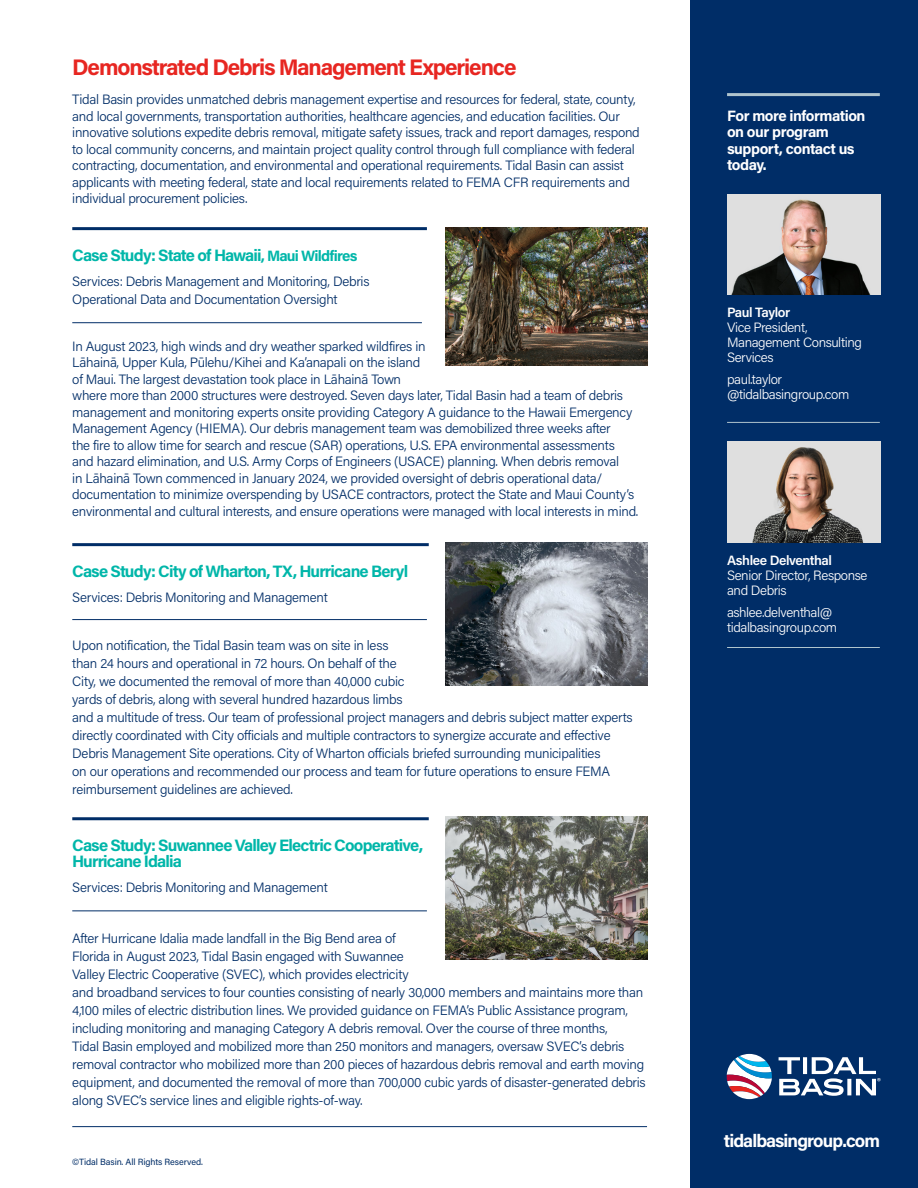
<style>
.page{position:relative;width:918px;height:1188px;background:#fff}
.page>*{position:absolute;margin:0;border:0;box-sizing:border-box;transform-origin:0 0}
.t1{font:700 22.5px "Acumin Pro";letter-spacing:-.05em;color:#e72621}
.t2{font:700 18px "Acumin Pro";letter-spacing:-.05em;color:#fff}
.t3{font:700 16.5px/16.5px "Acumin Pro";letter-spacing:-.05em;color:#00b6a9}
.t4{font:700 15px/16.5px "Acumin Pro";letter-spacing:-.03em;color:#fff}
.t5{font:300 13.5px/18px "Acumin Pro";letter-spacing:-.02em;color:#002d67}
.t6{font:300 13.5px/15px "Acumin Pro";letter-spacing:-.03em;color:#fff}
.t7{font:600 13.5px "Acumin Pro";letter-spacing:-.03em;color:#fff}
.t8{font:10.05px "Acumin Pro";color:#fff}
.t9{font:9px "Acumin Pro";letter-spacing:-.01em;color:#002d67}
.s1{font-size:15px}
</style>
<div class="page">
<div style="left:691px;top:0;width:227px;height:1188px;background:#002d67"></div>
<svg style="left:779px;top:1057px;width:97px;height:39px"></svg>
<svg style="left:727px;top:1054px;width:45px;height:45px"></svg>
<hr style="left:727px;top:422px;width:153px;height:1px;background:#b0c4cd">
<hr style="left:727px;top:647px;width:153px;height:1px;background:#b0c4cd">
<hr style="left:727px;top:93px;width:153px;height:3px;background:#b0c4cd">
<img style="left:727px;top:194px;width:153px;height:101px">
<img style="left:727px;top:442px;width:153px;height:100px">
<img style="left:446px;top:542px;width:201px;height:144px">
<img style="left:446px;top:816px;width:201px;height:144px">
<hr style="left:72px;top:227px;width:355px;height:3px;background:#002d67">
<hr style="left:72px;top:543px;width:357px;height:3px;background:#002d67">
<hr style="left:72px;top:817px;width:357px;height:3px;background:#002d67">
<hr style="left:72px;top:322px;width:350px;height:1px;background:#002d67">
<hr style="left:72px;top:619px;width:355px;height:1px;background:#002d67">
<hr style="left:72px;top:911px;width:355px;height:1px;background:#002d67">
<hr style="left:72px;top:1126px;width:575px;height:1px;background:#002d67">
<img style="left:446px;top:227px;width:201px;height:138px">
<h1 class="t1" style="left:72px;top:51px;width:446px">Demonstrated Debris Management Experience</h1>
<p class="t5" style="left:72px;top:91px;width:569px;line-height:16.5px">Tidal Basin provides unmatched debris management expertise and resources for federal, state, county, and local governments, transportation authorities, healthcare agencies, and education facilities. Our innovative solutions expedite debris removal, mitigate safety issues, track and report damages, respond to local community concerns, and maintain project quality control through full compliance with federal contracting, documentation, and environmental and operational requirements. Tidal Basin can assist applicants with meeting federal, state and local requirements related to FEMA CFR requirements and individual procurement policies.</p>
<p class="t3" style="left:72px;top:246px;width:287px">Case Study: State of Hawaii<span class="s1">, Maui Wildfires</span></p>
<p class="t5" style="left:72px;top:271px;width:299px">Services: Debris Management and Monitoring, Debris<br>Operational Data and Documentation Oversight</p>
<p class="t5" style="left:72px;top:337px;width:568px;line-height:16.5px">In August 2023, high winds and dry weather sparked wildfires in<br>Lāhainā, Upper Kula, Pūlehu/Kihei and Ka’anapali on the island<br>of Maui. The largest devastation took place in Lāhainā Town<br>where more than 2000 structures were destroyed. Seven days later, Tidal Basin had a team of debris management and monitoring experts onsite providing Category A guidance to the Hawaii Emergency Management Agency (HIEMA). Our debris management team was demobilized three weeks after<br>the fire to allow time for search and rescue (SAR) operations, U.S. EPA environmental assessments and hazard elimination, and U.S. Army Corps of Engineers (USACE) planning. When debris removal<br>in Lāhainā Town commenced in January 2024, we provided oversight of debris operational data/ documentation to minimize overspending by USACE contractors, protect the State and Maui County’s environmental and cultural interests, and ensure operations were managed with local interests in mind.</p>
<p class="t3" style="left:72px;top:562px;width:337px">Case Study: City of Wharton, TX, Hurricane Beryl</p>
<p class="t5" style="left:72px;top:587px;width:257px">Services: Debris Monitoring and Management</p>
<p class="t5" style="left:72px;top:636px;width:562px">Upon notification, the Tidal Basin team was on site in less<br>than 24 hours and operational in 72 hours. On behalf of the<br>City, we documented the removal of more than 40,000 cubic<br>yards of debris, along with several hundred hazardous limbs<br>and a multitude of tress. Our team of professional project managers and debris subject matter experts directly coordinated with City officials and multiple contractors to synergize accurate and effective Debris Management Site operations. City of Wharton officials briefed surrounding municipalities<br>on our operations and recommended our process and team for future operations to ensure FEMA reimbursement guidelines are achieved.</p>
<p class="t3" style="left:72px;top:836px;width:352px">Case Study: Suwannee Valley Electric Cooperative,<br>Hurricane Idalia</p>
<p class="t5" style="left:72px;top:878px;width:257px">Services: Debris Monitoring and Management</p>
<p class="t5" style="left:72px;top:929px;width:575px">After Hurricane Idalia made landfall in the Big Bend area of<br>Florida in August 2023, Tidal Basin engaged with Suwannee<br>Valley Electric Cooperative (SVEC), which provides electricity<br>and broadband services to four counties consisting of nearly 30,000 members and maintains more than 4,100 miles of electric distribution lines. We provided guidance on FEMA’s Public Assistance program, including monitoring and managing Category A debris removal. Over the course of three months,<br>Tidal Basin employed and mobilized more than 250 monitors and managers, oversaw SVEC’s debris removal contractor who mobilized more than 200 pieces of hazardous debris removal and earth moving equipment, and documented the removal of more than 700,000 cubic yards of disaster-generated debris along SVEC’s service lines and eligible rights-of-way.</p>
<p class="t9" style="left:72px;top:1155px;width:132px">©Tidal Basin. All Rights Reserved.</p>
<p class="t4" style="left:727px;top:107px;width:140px">For more information on our program support, contact us today.</p>
<p class="t7" style="left:727px;top:303px;width:65px">Paul Taylor</p>
<p class="t6" style="left:727px;top:320px;width:136px">Vice President,<br>Management Consulting<br>Services</p>
<p class="t6" style="left:727px;top:371px;width:124px">paul.taylor @tidalbasingroup.com</p>
<p class="t7" style="left:727px;top:551px;width:106px">Ashlee Delventhal</p>
<p class="t6" style="left:727px;top:567px;width:142px">Senior Director, Response and Debris</p>
<p class="t6" style="left:727px;top:604px;width:112px">ashlee.delventhal@ tidalbasingroup.com</p>
<p class="t8" style="left:877px;top:1075px;width:5px">®</p>
<h2 class="t2" style="left:724px;top:1128px;width:158px">tidalbasingroup.com</h2>
</div>
